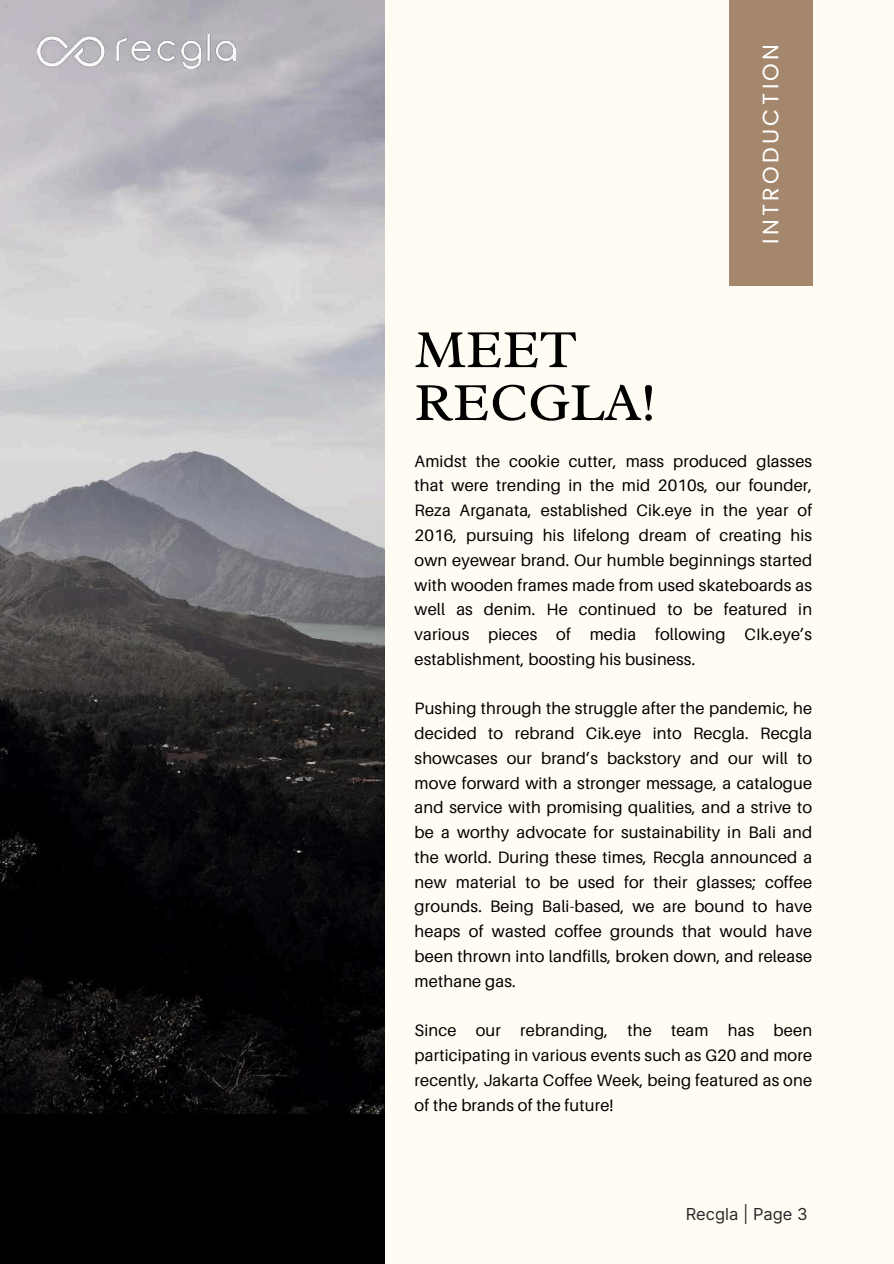
<style>
.page{position:relative;width:894px;height:1264px;background:#fff}
.page>*{position:absolute;margin:0;border:0;box-sizing:border-box;transform-origin:0 0}
.t1{font:54.45px/52.8px "Radley";color:#000}
.t2{font:22.5px "Poppins";letter-spacing:.145em;color:#fff}
.t3{font:16.5px/24.8px "Aileron";letter-spacing:.01em;color:#000;text-align:justify}
.t4{font:16.5px "Inter";color:#272727}
</style>
<div class="page">
<div style="left:0;top:0;width:893px;height:1263px;background:#fffcf3"></div>
<img style="left:0;top:0;width:384px;height:1263px">
<div style="left:729px;top:0;width:83px;height:286px;background:#a4876c"></div>
<img style="left:37px;top:34px;width:198px;height:34px">
<h1 class="t1" style="left:414px;top:322px;width:243px">MEET<br>RECGLA!</h1>
<h2 class="t2" style="left:757px;top:244px;width:201px;rotate:-90deg">INTRODUCTION</h2>
<p class="t3" style="left:414px;top:448px;width:399px">Amidst the cookie cutter, mass produced glasses that were trending in the mid 2010s, our founder, Reza Arganata, established Cik.eye in the year of 2016, pursuing his lifelong dream of creating his own eyewear brand. Our humble beginnings started with wooden frames made from used skateboards as well as denim. He continued to be featured in various pieces of media following CIk.eye’s establishment, boosting his business.</p>
<p class="t3" style="left:414px;top:695px;width:399px">Pushing through the struggle after the pandemic, he decided to rebrand Cik.eye into Recgla. Recgla showcases our brand’s backstory and our will to move forward with a stronger message, a catalogue and service with promising qualities, and a strive to be a worthy advocate for sustainability in Bali and the world. During these times, Recgla announced a new material to be used for their glasses; coffee grounds. Being Bali-based, we are bound to have heaps of wasted coffee grounds that would have been thrown into landfills, broken down, and release methane gas.</p>
<p class="t3" style="left:414px;top:1017px;width:399px">Since our rebranding, the team has been participating in various events such as G20 and more recently, Jakarta Coffee Week, being featured as one of the brands of the future!</p>
<p class="t4" style="left:685px;top:1204px;width:123px">Recgla | Page 3</p>
</div>
